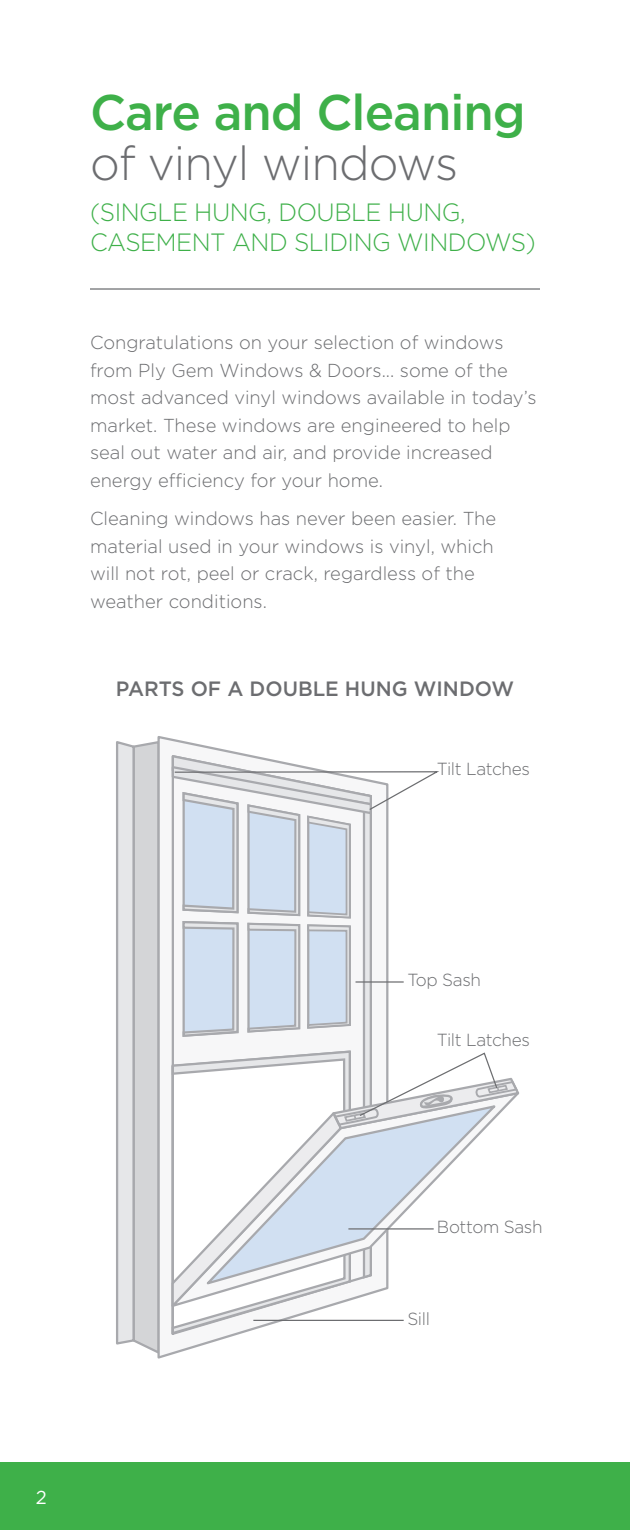
<style>
.page{position:relative;width:630px;height:1530px;background:#fff}
.page>*{position:absolute;margin:0;border:0;box-sizing:border-box;transform-origin:0 0}
.Headline{font:500 50px "Gotham";letter-spacing:-.02em;color:#3eb049}
.Headline-2{font:300 47.5px "Gotham";letter-spacing:-.02em;color:#6c6d70}
.Subheading{font:300 25px/30px "Gotham";letter-spacing:-.02em;color:#3eb049;scale:.96 1}
.Text{font:500 20.75px "Gotham";color:#6c6d70}
.Text-2{font:300 18.75px/27.5px "Gotham";color:#6c6d70}
.t1{font:18.75px "Gotham";color:#fff}
.Subheading-2{font:300 17.5px "Gotham";letter-spacing:-.02em;color:#6c6d70}
</style>
<div class="page">
<div style="left:0;top:1462px;width:630px;height:68px;background:#3eb049"></div>
<hr style="left:90px;top:288px;width:450px;height:2px;background:#6c6d70">
<svg style="left:116px;top:741px;width:40px;height:612px"></svg>
<svg style="left:156px;top:736px;width:234px;height:623px"></svg>
<svg style="left:170px;top:1310px;width:182px;height:26px"></svg>
<hr style="left:253px;top:1320px;width:151px;height:1px;background:#6c6d70">
<svg style="left:169px;top:754px;width:350px;height:555px"></svg>
<p class="Headline" style="left:90px;top:80px;width:437px">Care and Cleaning</p>
<p class="Headline-2" style="left:90px;top:133px;width:370px">of vinyl windows</p>
<p class="Subheading" style="left:90px;top:197px;width:466px">(SINGLE HUNG, DOUBLE HUNG,<br>CASEMENT AND SLIDING WINDOWS)</p>
<p class="Text-2" style="left:90px;top:328px;width:448px">Congratulations on your selection of windows from Ply Gem Windows &amp; Doors... some of the most advanced vinyl windows available in today’s market. These windows are engineered to help seal out water and air, and provide increased energy efficiency for your home.</p>
<p class="Text-2" style="left:90px;top:505px;width:408px">Cleaning windows has never been easier. The material used in your windows is vinyl, which will not rot, peel or crack, regardless of the weather conditions.</p>
<p class="Text" style="left:116px;top:675px;width:400px">PARTS OF A DOUBLE HUNG WINDOW</p>
<p class="Subheading-2" style="left:437px;top:758px;width:95px">Tilt Latches</p>
<p class="t1" style="left:36px;top:1485px;width:13px">2</p>
<p class="Subheading-2" style="left:407px;top:969px;width:75px">Top Sash</p>
<p class="Subheading-2" style="left:437px;top:1028px;width:95px">Tilt Latches</p>
<p class="Subheading-2" style="left:437px;top:1216px;width:107px">Bottom Sash</p>
<p class="Subheading-2" style="left:407px;top:1308px;width:24px">Sill</p>
</div>
